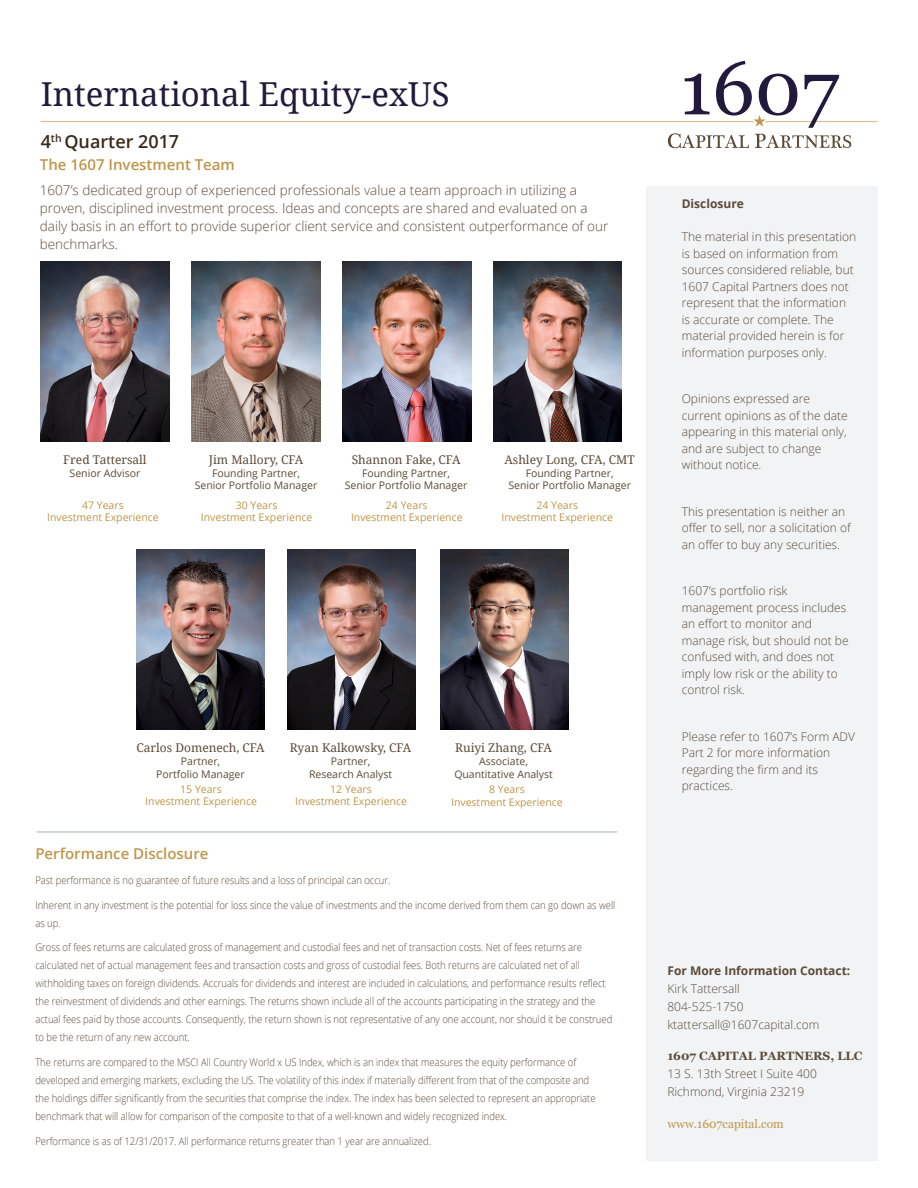
<style>
.page{position:relative;width:918px;height:1188px;background:#fff}
.page>*{position:absolute;margin:0;border:0;box-sizing:border-box;transform-origin:0 0}
.t1{font:33px "Droid Serif";color:#211a3d}
.t2{font:600 18px "Open Sans";color:#392a1b}
.t3{font:600 15px "Open Sans";color:#bf964a}
.t4{font:300 13.5px/18px "Open Sans";color:#5c4a38}
.t5{font:300 12px/16.5px "Open Sans";color:#5c4a38}
.t6{font:12px "Droid Serif";color:#5c4a38}
.t7{font:12px "Georgia";color:#bf964a}
.t8{font:700 12px "Open Sans";color:#5c4a38}
.t9{font:300 10.5px/18px "Open Sans";color:#5c4a38;scale:.9 1}
.t10{font:10.5px "Open Sans";color:#5c4a38}
.t11{font:10.5px "Open Sans";color:#bf964a}
.s1{font-weight:700}
.s2{font-family:"Georgia";font-weight:700}
</style>
<div class="page">
<img style="left:493px;top:261px;width:129px;height:180px">
<div style="left:646px;top:186px;width:232px;height:975px;background:#f1f3f5"></div>
<svg style="left:41px;top:61px;width:837px;height:87px"></svg>
<img style="left:41px;top:261px;width:128px;height:180px">
<img style="left:192px;top:261px;width:128px;height:180px">
<img style="left:343px;top:261px;width:128px;height:180px">
<img style="left:136px;top:550px;width:129px;height:180px">
<img style="left:287px;top:550px;width:129px;height:180px">
<hr style="left:37px;top:832px;width:580px;height:1px;background:#a6b5bf">
<img style="left:440px;top:550px;width:129px;height:180px">
<p class="t1" style="left:41px;top:75px;width:411px">International Equity-exUS</p>
<p class="t2" style="left:41px;top:129px;width:140px">4<sup>th</sup> Quarter 2017</p>
<p class="t3" style="left:40px;top:154px;width:197px">The 1607 Investment Team</p>
<p class="t4" style="left:40px;top:180px;width:570px">1607’s dedicated group of experienced professionals value a team approach in utilizing a proven, disciplined investment process. Ideas and concepts are shared and evaluated on a daily basis in an effort to provide superior client service and consistent outperformance of our benchmarks.</p>
<p class="t6" style="left:63px;top:453px;width:85px">Fred Tattersall</p>
<p class="t10" style="left:70px;top:466px;width:72px">Senior Advisor</p>
<p class="t11" style="left:82px;top:498px;width:43px">47 Years</p>
<p class="t11" style="left:47px;top:510px;width:113px">Investment Experience</p>
<p class="t6" style="left:209px;top:453px;width:96px">Jim Mallory, CFA</p>
<p class="t10" style="left:212px;top:466px;width:90px">Founding Partner,</p>
<p class="t10" style="left:195px;top:478px;width:124px">Senior Portfolio Manager</p>
<p class="t11" style="left:236px;top:498px;width:43px">30 Years</p>
<p class="t11" style="left:201px;top:510px;width:113px">Investment Experience</p>
<p class="t6" style="left:352px;top:453px;width:110px">Shannon Fake, CFA</p>
<p class="t10" style="left:362px;top:466px;width:90px">Founding Partner,</p>
<p class="t10" style="left:345px;top:478px;width:124px">Senior Portfolio Manager</p>
<p class="t11" style="left:386px;top:498px;width:43px">24 Years</p>
<p class="t11" style="left:351px;top:510px;width:113px">Investment Experience</p>
<p class="t6" style="left:504px;top:453px;width:132px">Ashley Long, CFA, CMT</p>
<p class="t10" style="left:526px;top:466px;width:90px">Founding Partner,</p>
<p class="t10" style="left:508px;top:478px;width:124px">Senior Portfolio Manager</p>
<p class="t11" style="left:536px;top:498px;width:43px">24 Years</p>
<p class="t11" style="left:501px;top:510px;width:113px">Investment Experience</p>
<p class="t6" style="left:136px;top:741px;width:130px">Carlos Domenech, CFA</p>
<p class="t10" style="left:181px;top:754px;width:41px">Partner,</p>
<p class="t10" style="left:156px;top:767px;width:90px">Portfolio Manager</p>
<p class="t11" style="left:180px;top:782px;width:43px">15 Years</p>
<p class="t11" style="left:145px;top:794px;width:113px">Investment Experience</p>
<p class="t6" style="left:290px;top:741px;width:123px">Ryan Kalkowsky, CFA</p>
<p class="t10" style="left:331px;top:754px;width:41px">Partner,</p>
<p class="t10" style="left:309px;top:767px;width:85px">Research Analyst</p>
<p class="t11" style="left:330px;top:782px;width:43px">12 Years</p>
<p class="t11" style="left:295px;top:794px;width:113px">Investment Experience</p>
<p class="t6" style="left:455px;top:741px;width:98px">Ruiyi Zhang, CFA</p>
<p class="t10" style="left:479px;top:754px;width:50px">Associate,</p>
<p class="t10" style="left:454px;top:767px;width:100px">Quantitative Analyst</p>
<p class="t11" style="left:489px;top:782px;width:37px">8 Years</p>
<p class="t11" style="left:451px;top:795px;width:113px">Investment Experience</p>
<p class="t3" style="left:35px;top:843px;width:175px">Performance Disclosure</p>
<p class="t9" style="left:35px;top:871px;width:396px">Past performance is no guarantee of future results and a loss of principal can occur.</p>
<p class="t9" style="left:35px;top:896px;width:646px">Inherent in any investment is the potential for loss since the value of investments and the income derived from them can go down as well as up.</p>
<p class="t9" style="left:35px;top:938px;width:643px">Gross of fees returns are calculated gross of management and custodial fees and net of transaction costs. Net of fees returns are calculated net of actual management fees and transaction costs and gross of custodial fees. Both returns are calculated net of all withholding taxes on foreign dividends. Accruals for dividends and interest are included in calculations, and performance results reflect the reinvestment of dividends and other earnings. The returns shown include all of the accounts participating in the strategy and the actual fees paid by those accounts. Consequently, the return shown is not representative of any one account, nor should it be construed to be the return of any new account.</p>
<p class="t9" style="left:35px;top:1053px;width:624px">The returns are compared to the MSCI All Country World x US Index, which is an index that measures the equity performance of developed and emerging markets, excluding the US. The volatility of this index if materially different from that of the composite and the holdings differ significantly from the securities that comprise the index. The index has been selected to represent an appropriate benchmark that will allow for comparison of the composite to that of a well-known and widely recognized index.</p>
<p class="t9" style="left:35px;top:1132px;width:441px">Performance is as of 12/31/2017. All performance returns greater than 1 year are annualized.</p>
<p class="t8" style="left:682px;top:196px;width:64px">Disclosure</p>
<p class="t5" style="left:682px;top:229px;width:176px">The material in this presentation is based on information from sources considered reliable, but<br>1607 Capital Partners does not represent that the information is accurate or complete. The material provided herein is for information purposes only.</p>
<p class="t5" style="left:682px;top:391px;width:168px">Opinions expressed are current opinions as of the date appearing in this material only, and are subject to change without notice.</p>
<p class="t5" style="left:682px;top:503px;width:170px">This presentation is neither an offer to sell, nor a solicitation of an offer to buy any securities.</p>
<p class="t5" style="left:682px;top:583px;width:168px">1607’s portfolio risk management process includes an effort to monitor and manage risk, but should not be confused with, and does not imply low risk or the ability to control risk.</p>
<p class="t5" style="left:682px;top:728px;width:175px">Please refer to 1607’s Form ADV<br>Part 2 for more information regarding the firm and its practices.</p>
<p class="t5" style="left:667px;top:961px;width:184px;line-height:18px"><span class="s1">For More Information Contact:<br></span>Kirk Tattersall<br>804-525-1750 ktattersall@1607capital.com</p>
<p class="t5" style="left:667px;top:1046px;width:196px;line-height:18px"><span class="s2">1607 CAPITAL PARTNERS, LLC<br></span>13 S. 13th Street I Suite 400<br>Richmond, Virginia 23219</p>
<p class="t7" style="left:667px;top:1116px;width:118px">www.1607capital.com</p>
</div>
